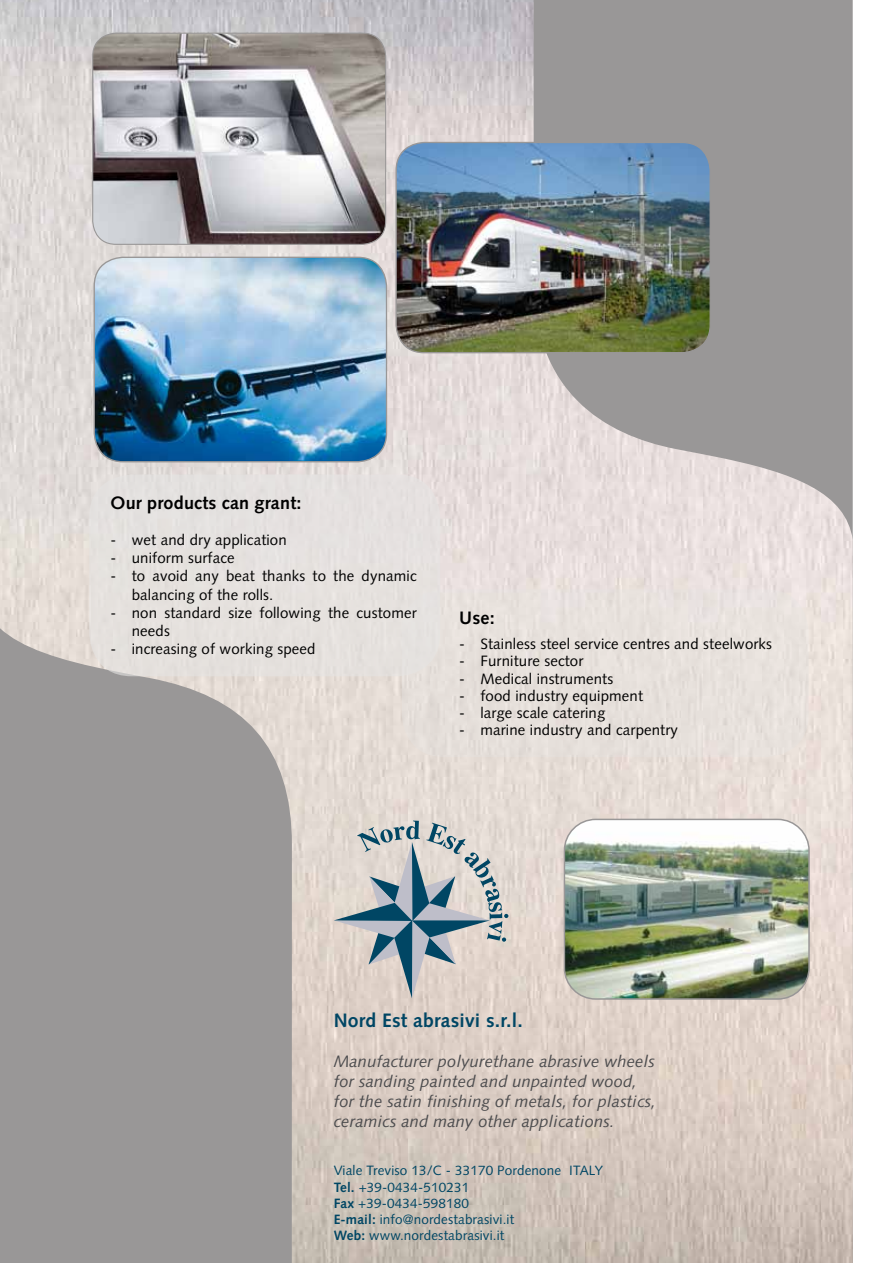
<style>
.page{position:relative;width:893px;height:1263px;background:#fff}
.page>*{position:absolute;margin:0;border:0;box-sizing:border-box;transform-origin:0 0}
.t1{font:700 19.5px "Syntax";letter-spacing:.01em;color:#004664}
.t2{font:700 18px "Syntax";letter-spacing:.01em;color:#000}
.t3{font:italic 16.5px/20px "Syntax";letter-spacing:.01em;color:#4b4b4d}
.t4{font:15px/18px "Syntax";letter-spacing:.01em;color:#000}
.t5{font:13.5px/16.2px "Syntax";letter-spacing:.01em;color:#004664}
.s1{font-weight:700}
</style>
<div class="page">
<img style="left:0;top:0;width:853px;height:1263px">
<svg style="left:334px;top:820px;width:174px;height:178px"></svg>
<img style="left:564px;top:819px;width:245px;height:180px">
<div style="left:564px;top:819px;width:246px;height:181px;border:2px solid #999797;border-radius:31px"></div>
<div style="left:89px;top:475px;width:351px;height:201px;background:#e5e4e3;border-radius:43px"></div>
<div style="left:402px;top:589px;width:407px;height:168px;background:#e7e1dc;border-radius:43px"></div>
<img style="left:94px;top:257px;width:292px;height:205px">
<div style="left:94px;top:257px;width:293px;height:205px;border:1px solid #999797;border-radius:29px"></div>
<img style="left:93px;top:33px;width:293px;height:211px">
<div style="left:92px;top:33px;width:294px;height:212px;border:1px solid #999797;border-radius:23px"></div>
<img style="left:396px;top:142px;width:314px;height:211px">
<div style="left:395px;top:142px;width:316px;height:211px;border:1px solid #999797;border-radius:28px"></div>
<p class="t2" style="left:111px;top:493px;width:192px">Our products can grant:</p>
<p class="t4" style="left:111px;top:531px;width:178px">- wet and dry application</p>
<p class="t4" style="left:111px;top:549px;width:126px">- uniform surface</p>
<p class="t4" style="left:132px;top:567px;width:286px;text-indent:-21px">- to avoid any beat thanks to the dynamic balancing of the rolls.</p>
<p class="t4" style="left:132px;top:603px;width:286px;text-indent:-21px">- non standard size following the customer needs</p>
<p class="t4" style="left:111px;top:639px;width:207px">- increasing of working speed</p>
<p class="t2" style="left:459px;top:608px;width:37px">Use:</p>
<p class="t4" style="left:459px;top:635px;width:314px">- Stainless steel service centres and steelworks</p>
<p class="t4" style="left:459px;top:652px;width:126px">- Furniture sector</p>
<p class="t4" style="left:459px;top:669px;width:155px">- Medical instruments</p>
<p class="t4" style="left:459px;top:687px;width:185px">- food industry equipment</p>
<p class="t4" style="left:459px;top:704px;width:148px">- large scale catering</p>
<p class="t4" style="left:459px;top:721px;width:220px">- marine industry and carpentry</p>
<h1 class="t1" style="left:334px;top:1009px;width:191px">Nord Est abrasivi s.r.l.</h1>
<p class="t3" style="left:334px;top:1051px;width:324px">Manufacturer polyurethane abrasive wheels for sanding painted and unpainted wood, for the satin finishing of metals, for plastics, ceramics and many other applications.</p>
<p class="t5" style="left:334px;top:1163px;width:271px">Viale Treviso 13/C - 33170 Pordenone ITALY<br><span class="s1">Tel.</span> +39-0434-510231<br><span class="s1">Fax</span> +39-0434-598180<br><span class="s1">E-mail:</span> info@nordestabrasivi.it<br><span class="s1">Web:</span> www.nordestabrasivi.it</p>
</div>
